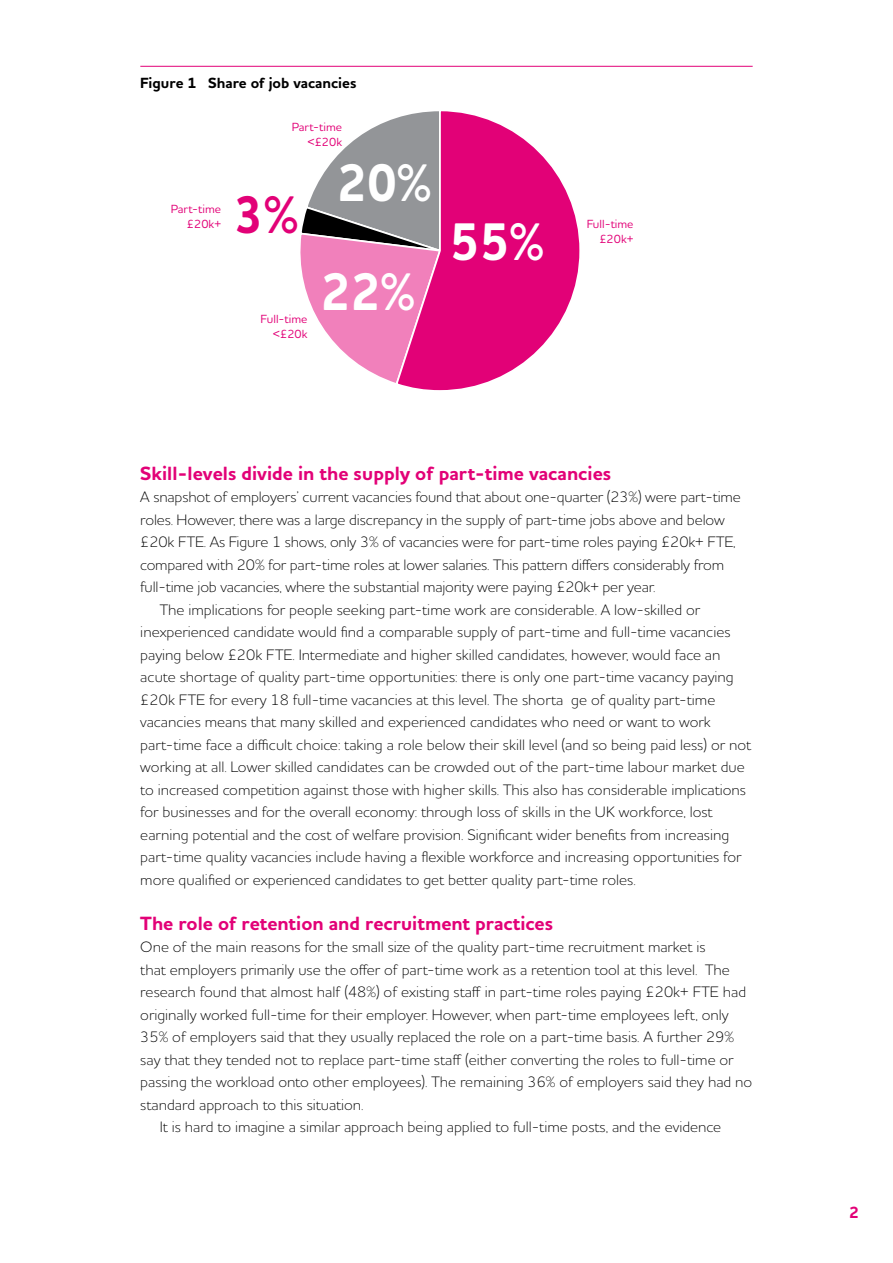
<style>
.page{position:relative;width:893px;height:1263px;background:#fff}
.page>*{position:absolute;margin:0;border:0;box-sizing:border-box;transform-origin:0 0}
.t1{font:700 53.85px "Houschka Alt Pro";color:#fff;scale:.93 1}
.t2{font:700 53.85px "Houschka Alt Pro";color:#e20177;scale:.93 1}
.t3{font:700 19.5px "Houschka Alt Pro";color:#e20177}
.t4{font:700 16.5px "Houschka Alt Pro";color:#e20177}
.t5{font:300 15.3px "Houschka Alt Pro";color:#000}
.t6{font:700 15px "Houschka Alt Pro";color:#000}
.t7{font:500 12px/15px "Houschka Alt Pro";color:#e20177;text-align:right}
</style>
<div class="page">
<hr style="left:140px;top:66px;width:613px;height:1px;background:#e20177">
<svg style="left:300px;top:119px;width:94px;height:264px"></svg>
<svg style="left:394px;top:111px;width:186px;height:280px"></svg>
<p class="t6" style="left:140px;top:73px;width:218px">Figure 1 Share of job vacancies</p>
<p class="t7" style="left:171px;top:201px;width:52px">Part-time £20k+</p>
<p class="t7" style="left:292px;top:120px;width:52px">Part-time &lt;£20k</p>
<h1 class="t2" style="left:234px;top:180px;width:71px">3%</h1>
<p class="t7" style="left:261px;top:311px;width:48px">Full-time &lt;£20k</p>
<h1 class="t1" style="left:337px;top:148px;width:103px">20%</h1>
<h1 class="t1" style="left:321px;top:257px;width:103px">22%</h1>
<h1 class="t1" style="left:450px;top:207px;width:103px">55%</h1>
<p class="t7" style="left:587px;top:216px;width:48px">Full-time £20k+</p>
<p class="t3" style="left:140px;top:460px;width:472px">Skill-levels divide in the supply of part-time vacancies</p>
<p class="t5" style="left:140px;top:487px;width:602px">A snapshot of employers’ current vacancies found that about one-quarter (23%) were part-time</p>
<p class="t5" style="left:140px;top:510px;width:586px">roles. However, there was a large discrepancy in the supply of part-time jobs above and below</p>
<p class="t5" style="left:140px;top:532px;width:597px">£20k FTE. As Figure 1 shows, only 3% of vacancies were for part-time roles paying £20k+ FTE,</p>
<p class="t5" style="left:140px;top:555px;width:585px">compared with 20% for part-time roles at lower salaries. This pattern differs considerably from</p>
<p class="t5" style="left:140px;top:577px;width:517px">full-time job vacancies, where the substantial majority were paying £20k+ per year.</p>
<p class="t5" style="left:160px;top:600px;width:542px">The implications for people seeking part-time work are considerable. A low-skilled or</p>
<p class="t5" style="left:140px;top:622px;width:592px">inexperienced candidate would find a comparable supply of part-time and full-time vacancies</p>
<p class="t5" style="left:140px;top:645px;width:582px">paying below £20k FTE. Intermediate and higher skilled candidates, however, would face an</p>
<p class="t5" style="left:140px;top:667px;width:595px">acute shortage of quality part-time opportunities: there is only one part-time vacancy paying</p>
<p class="t5" style="left:140px;top:690px;width:577px">£20k FTE for every 18 full-time vacancies at this level. The shorta ge of quality part-time</p>
<p class="t5" style="left:140px;top:712px;width:572px">vacancies means that many skilled and experienced candidates who need or want to work</p>
<p class="t5" style="left:140px;top:735px;width:612px">part-time face a difficult choice: taking a role below their skill level (and so being paid less) or not</p>
<p class="t5" style="left:140px;top:757px;width:606px">working at all. Lower skilled candidates can be crowded out of the part-time labour market due</p>
<p class="t5" style="left:140px;top:780px;width:607px">to increased competition against those with higher skills. This also has considerable implications</p>
<p class="t5" style="left:140px;top:802px;width:574px">for businesses and for the overall economy: through loss of skills in the UK workforce, lost</p>
<p class="t5" style="left:140px;top:825px;width:590px">earning potential and the cost of welfare provision. Significant wider benefits from increasing</p>
<p class="t5" style="left:140px;top:847px;width:603px">part-time quality vacancies include having a flexible workforce and increasing opportunities for</p>
<p class="t5" style="left:140px;top:870px;width:497px">more qualified or experienced candidates to get better quality part-time roles.</p>
<p class="t3" style="left:140px;top:910px;width:414px">The role of retention and recruitment practices</p>
<p class="t5" style="left:140px;top:937px;width:567px">One of the main reasons for the small size of the quality part-time recruitment market is</p>
<p class="t5" style="left:140px;top:960px;width:591px">that employers primarily use the offer of part-time work as a retention tool at this level. The</p>
<p class="t5" style="left:140px;top:982px;width:607px">research found that almost half (48%) of existing staff in part-time roles paying £20k+ FTE had</p>
<p class="t5" style="left:140px;top:1005px;width:590px">originally worked full-time for their employer. However, when part-time employees left, only</p>
<p class="t5" style="left:140px;top:1027px;width:595px">35% of employers said that they usually replaced the role on a part-time basis. A further 29%</p>
<p class="t5" style="left:140px;top:1050px;width:595px">say that they tended not to replace part-time staff (either converting the roles to full-time or</p>
<p class="t5" style="left:140px;top:1072px;width:613px">passing the workload onto other employees). The remaining 36% of employers said they had no</p>
<p class="t5" style="left:140px;top:1095px;width:225px">standard approach to this situation.</p>
<p class="t5" style="left:160px;top:1117px;width:563px">It is hard to imagine a similar approach being applied to full-time posts, and the evidence</p>
<p class="t4" style="left:849px;top:1202px;width:11px">2</p>
</div>
